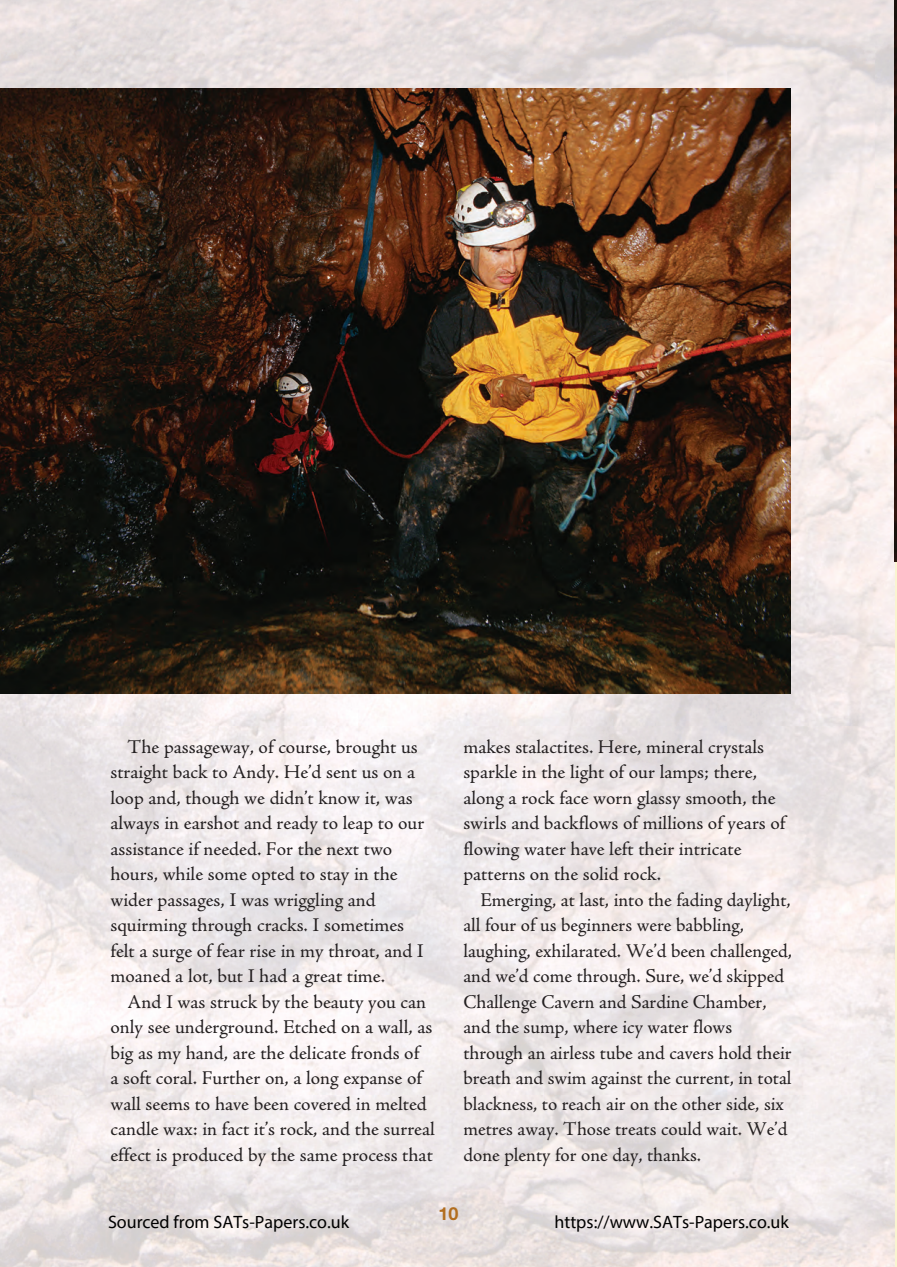
<style>
.page{position:relative;width:897px;height:1267px;background:#fff}
.page>*{position:absolute;margin:0;border:0;box-sizing:border-box;transform-origin:0 0}
.t1{font:19.5px/25.5px "Adobe Jenson Pro";color:#231f20}
.t2{font:18px "Myriad Pro";color:#000}
.t3{font:700 18px "Helvetica Neue";color:#b26e1f}
</style>
<div class="page">
<hr style="left:895px;top:0;width:2px;height:1267px;background:#faf5d1">
<img style="left:0;top:0;width:895px;height:1267px">
<img style="left:895px;top:3px;width:2px;height:559px">
<img style="left:0;top:89px;width:791px;height:605px">
<img style="left:876px;top:46px;width:21px;height:141px">
<p class="t1" style="left:110px;top:736px;width:315px;text-indent:17px">The passageway, of course, brought us straight back to Andy. He’d sent us on a loop and, though we didn’t know it, was always in earshot and ready to leap to our assistance if needed. For the next two hours, while some opted to stay in the wider passages, I was wriggling and squirming through cracks. I sometimes felt a surge of fear rise in my throat, and I moaned a lot, but I had a great time.</p>
<p class="t1" style="left:110px;top:991px;width:326px;text-indent:17px">And I was struck by the beauty you can only see underground. Etched on a wall, as big as my hand, are the delicate fronds of<br>a soft coral. Further on, a long expanse of wall seems to have been covered in melted candle wax: in fact it’s rock, and the surreal effect is produced by the same process that</p>
<p class="t1" style="left:463px;top:736px;width:324px">makes stalactites. Here, mineral crystals sparkle in the light of our lamps; there, along a rock face worn glassy smooth, the swirls and backflows of millions of years of flowing water have left their intricate patterns on the solid rock.</p>
<p class="t1" style="left:463px;top:889px;width:330px;text-indent:17px">Emerging, at last, into the fading daylight, all four of us beginners were babbling, laughing, exhilarated. We’d been challenged, and we’d come through. Sure, we’d skipped Challenge Cavern and Sardine Chamber, and the sump, where icy water flows through an airless tube and cavers hold their breath and swim against the current, in total blackness, to reach air on the other side, six metres away. Those treats could wait. We’d done plenty for one day, thanks.</p>
<p class="t3" style="left:438px;top:1207px;width:22px">10</p>
<p class="t2" style="left:108px;top:1211px;width:243px">Sourced from SATs-Papers.co.uk</p>
<p class="t2" style="left:554px;top:1211px;width:236px">https://www.SATs-Papers.co.uk</p>
</div>
